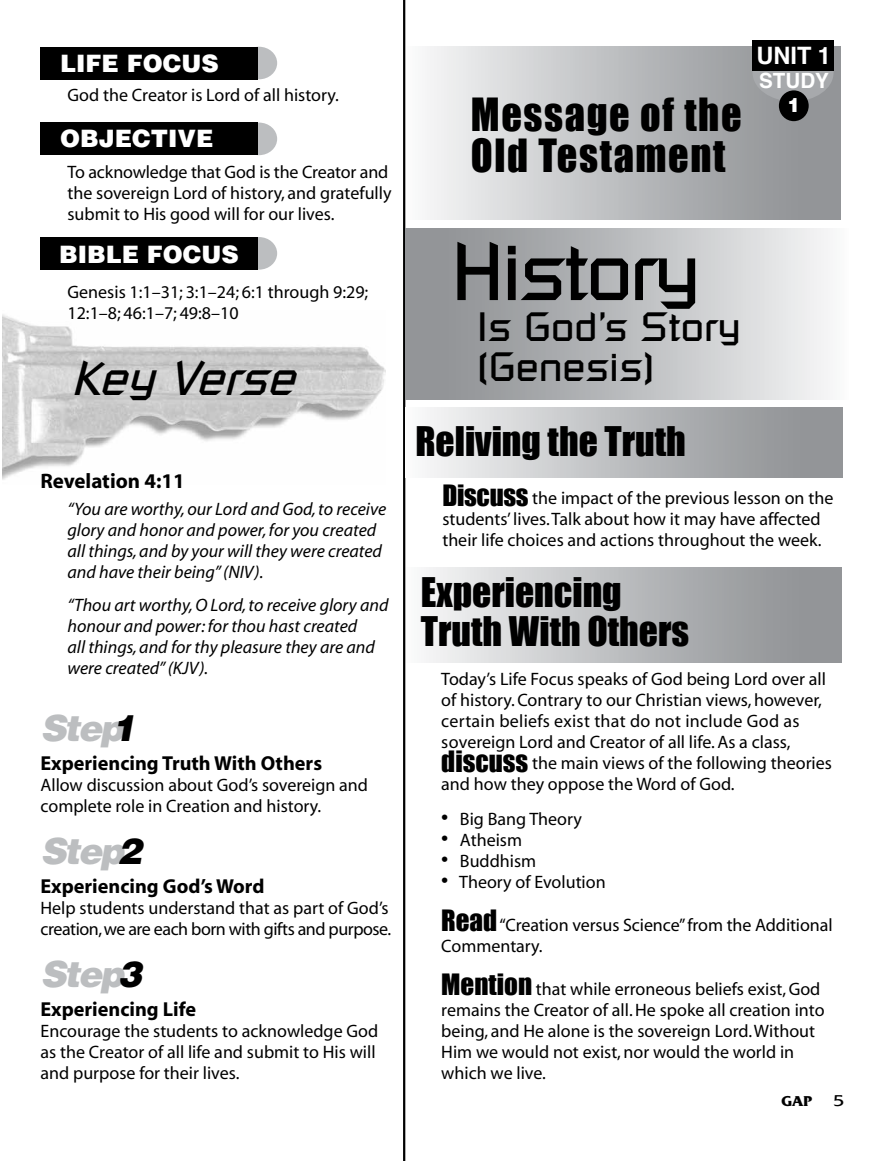
<style>
.page{position:relative;width:891px;height:1161px;background:#fff}
.page>*{position:absolute;margin:0;border:0;box-sizing:border-box;transform-origin:0 0}
.t1{font:81px "Russell Square";letter-spacing:-.035em;color:#000}
.t2{font:italic 48px "Russell Square";color:#000}
.t3{font:42px/40.5px "Impact";letter-spacing:.04em;color:#000;scale:.96 1}
.t4{font:40.5px/40.5px "Russell Square";color:#000}
.t5{font:37.5px/39px "Impact";color:#000}
.t6{font:italic 900 36px "Helvetica";letter-spacing:-.06em;color:#bcbec0}
.t7{font:900 24px "Helvetica";color:#fff}
.t8{font:700 24px "Helvetica";color:#fff}
.t9{font:700 21px "Myriad";color:#000}
.t10{font:700 21px "Helvetica";color:#fff}
.t11{font:700 20.25px "Myriad";color:#000}
.t12{font:900 19.5px "Helvetica";color:#fff}
.t13{font:18px/21px "Myriad";color:#000}
.t14{font:italic 18px/21px "Myriad";color:#000}
.t15{font:18px/21px "Myriad";letter-spacing:-.02em;color:#000}
.t16{font:16.5px "Friz Quadrata";color:#000;scale:1.2 1}
.t17{font:700 15px "Friz Quadrata";color:#000;scale:1.1 1}
.s1{color:#000}
.s2{font-family:"Impact";font-size:27px}
.s3{font-size:25.5px}
</style>
<div class="page">
<div style="left:406px;top:47px;width:434px;height:172px;background:linear-gradient(to right,#f6f6f7,#86898c)"></div>
<div style="left:405px;top:567px;width:436px;height:96px;background:linear-gradient(to right,#f6f6f7,#87898c)"></div>
<img style="left:2px;top:314px;width:383px;height:166px">
<div style="left:241px;top:47px;width:36px;height:32px;background:#bcbec0;border-radius:50%"></div>
<div style="left:40px;top:47px;width:218px;height:32px;background:#000"></div>
<hr style="left:403px;top:0;width:2px;height:1161px;background:#000">
<div style="left:241px;top:123px;width:36px;height:32px;background:#bcbec0;border-radius:50%"></div>
<div style="left:40px;top:123px;width:218px;height:32px;background:#000"></div>
<div style="left:241px;top:237px;width:36px;height:33px;background:#bcbec0;border-radius:50%"></div>
<div style="left:40px;top:237px;width:218px;height:33px;background:#000"></div>
<div style="left:405px;top:228px;width:443px;height:171px;background:linear-gradient(to right,#86898c,#f5f6f7)"></div>
<div style="left:753px;top:44px;width:81px;height:57px;background:#a7a9ac;border-radius:50%"></div>
<div style="left:753px;top:40px;width:81px;height:31px;background:#000"></div>
<div style="left:779px;top:90px;width:30px;height:31px;background:#000;border-radius:50%"></div>
<div style="left:406px;top:408px;width:436px;height:70px;background:linear-gradient(to right,#f6f6f7,#87898c)"></div>
<h3 class="t7" style="left:60px;top:48px;width:160px">LIFE FOCUS</h3>
<p class="t13" style="left:68px;top:86px;width:273px">God the Creator is Lord of all history.</p>
<h3 class="t7" style="left:60px;top:123px;width:155px">OBJECTIVE</h3>
<p class="t13" style="left:68px;top:162px;width:325px">To acknowledge that God is the Creator and the sovereign Lord of history, and gratefully submit to His good will for our lives.</p>
<h3 class="t7" style="left:59px;top:239px;width:181px">BIBLE FOCUS</h3>
<p class="t13" style="left:68px;top:282px;width:302px">Genesis 1:1–31; 3:1–24; 6:1 through 9:29;<br>12:1–8; 46:1–7; 49:8–10</p>
<h2 class="t2" style="left:71px;top:349px;width:225px">Key Verse</h2>
<p class="t9" style="left:40px;top:470px;width:146px">Revelation 4:11</p>
<p class="t14" style="left:68px;top:499px;width:320px">“You are worthy, our Lord and God, to receive glory and honor and power, for you created all things, and by your will they were created and have their being” (NIV).</p>
<p class="t14" style="left:68px;top:595px;width:322px">“Thou art worthy, O Lord, to receive glory and honour and power: for thou hast created<br>all things, and for thy pleasure they are and were created” (KJV).</p>
<h3 class="t6" style="left:40px;top:705px;width:97px">Step<span class="s1">1</span></h3>
<p class="t11" style="left:40px;top:753px;width:283px">Experiencing Truth With Others</p>
<p class="t13" style="left:40px;top:775px;width:329px">Allow discussion about God’s sovereign and complete role in Creation and history.</p>
<h3 class="t6" style="left:40px;top:828px;width:102px">Step<span class="s1">2</span></h3>
<p class="t11" style="left:40px;top:876px;width:226px">Experiencing God’s Word</p>
<p class="t15" style="left:40px;top:898px;width:352px">Help students understand that as part of God’s creation, we are each born with gifts and purpose.</p>
<h3 class="t6" style="left:40px;top:951px;width:103px">Step<span class="s1">3</span></h3>
<p class="t11" style="left:40px;top:999px;width:157px">Experiencing Life</p>
<p class="t13" style="left:40px;top:1021px;width:339px">Encourage the students to acknowledge God as the Creator of all life and submit to His will and purpose for their lives.</p>
<h3 class="t3" style="left:471px;top:94px;width:284px">Message of the<br>Old Testament</h3>
<h3 class="t8" style="left:757px;top:36px;width:76px">UNIT 1</h3>
<p class="t10" style="left:759px;top:63px;width:71px">STUDY</p>
<p class="t12" style="left:787px;top:92px;width:15px">1</p>
<h1 class="t1" style="left:451px;top:223px;width:251px">History</h1>
<h3 class="t4" style="left:477px;top:305px;width:266px">Is God’s Story (Genesis)</h3>
<h3 class="t5" style="left:415px;top:422px;width:272px">Reliving the Truth</h3>
<p class="t13" style="left:442px;top:489px;width:393px"><span class="s2">Discuss</span> the impact of the previous lesson on the students’ lives. Talk about how it may have affected their life choices and actions throughout the week.</p>
<h3 class="t5" style="left:421px;top:573px;width:270px">Experiencing<br>Truth With Others</h3>
<p class="t13" style="left:441px;top:670px;width:392px">Today’s Life Focus speaks of God being Lord over all of history. Contrary to our Christian views, however, certain beliefs exist that do not include God as sovereign Lord and Creator of all life. As a class, <span class="s2">discuss</span> the main views of the following theories and how they oppose the Word of God.</p>
<p class="t13" style="left:441px;top:809px;width:142px"><span class="s3">•</span> Big Bang Theory</p>
<p class="t13" style="left:441px;top:830px;width:82px"><span class="s3">•</span> Atheism</p>
<p class="t13" style="left:441px;top:851px;width:96px"><span class="s3">•</span> Buddhism</p>
<p class="t13" style="left:441px;top:872px;width:166px"><span class="s3">•</span> Theory of Evolution</p>
<p class="t13" style="left:441px;top:915px;width:393px"><span class="s2">Read</span> “Creation versus Science” from the Additional<br>Commentary.</p>
<p class="t13" style="left:441px;top:979px;width:385px"><span class="s2">Mention</span> that while erroneous beliefs exist, God remains the Creator of all. He spoke all creation into being, and He alone is the sovereign Lord. Without Him we would not exist, nor would the world in which we live.</p>
<p class="t17" style="left:781px;top:1093px;width:29px">GAP</p>
<p class="t16" style="left:833px;top:1092px;width:11px">5</p>
</div>
